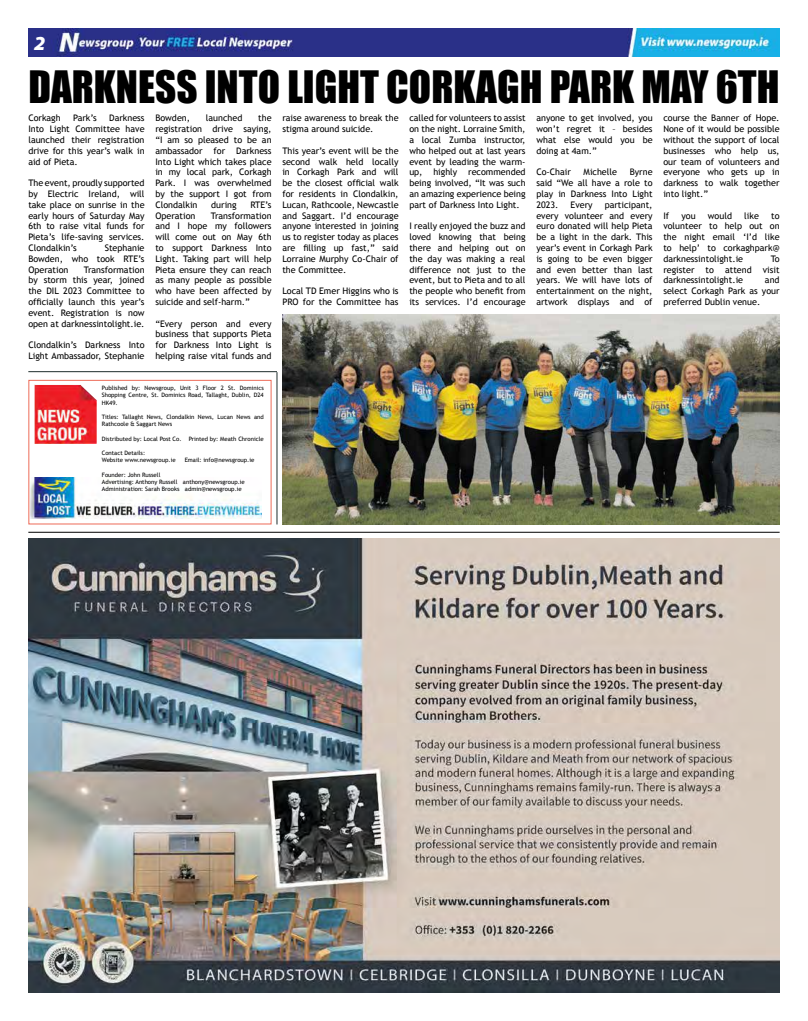
<style>
.page{position:relative;width:808px;height:1021px;background:#fff}
.page>*{position:absolute;margin:0;border:0;box-sizing:border-box;transform-origin:0 0}
.t1{font:41px "Impact";color:#000}
.t2{font:italic 900 20px "Myriad Pro";color:#fff}
.t3{font:9px/10.8px "Trebuchet MS";color:#000;text-align:justify}
.t4{font:6px/7.2px "Trebuchet MS";color:#000}
</style>
<div class="page">
<hr style="left:28px;top:531px;width:752px;height:1px;background:#000">
<img style="left:31px;top:477px;width:231px;height:41px">
<div style="left:28px;top:380px;width:244px;height:144px;border:1px solid #ed6b58"></div>
<img style="left:35px;top:384px;width:62px;height:60px">
<img style="left:28px;top:28px;width:752px;height:29px">
<hr style="left:28px;top:371px;width:249px;height:1px;background:#1d2d2c">
<hr style="left:276px;top:372px;width:1px;height:152px;background:#1d2d2c">
<img style="left:282px;top:315px;width:498px;height:209px">
<img style="left:28px;top:539px;width:752px;height:453px">
<h2 class="t2" style="left:34px;top:30px;width:13px">2</h2>
<h1 class="t1" style="left:28px;top:55px;width:753px">DARKNESS INTO LIGHT CORKAGH PARK MAY 6TH</h1>
<p class="t3" style="left:28px;top:113px;width:34px">Corkagh</p>
<p class="t3" style="left:73px;top:113px;width:25px">Park’s</p>
<p class="t3" style="left:28px;top:113px;width:118px;text-indent:81px">Darkness Into Light Committee have launched their registration drive for this year’s walk in aid of Pieta.</p>
<p class="t3" style="left:28px;top:178px;width:118px">The event, proudly supported by Electric Ireland, will take place on sunrise in the early hours of Saturday May 6th to raise vital funds for Pieta’s life-saving services.<br>Clondalkin’s</p>
<p class="t3" style="left:155px;top:113px;width:118px;text-indent:103px">the registration drive saying, “I am so pleased to be an ambassador for Darkness Into Light which takes place in my local park, Corkagh Park. I was overwhelmed by the support I got from Clondalkin</p>
<p class="t3" style="left:155px;top:113px;width:36px">Bowden,</p>
<p class="t3" style="left:206px;top:113px;width:38px">launched</p>
<p class="t3" style="left:282px;top:113px;width:118px">raise awareness to break the stigma around suicide.</p>
<p class="t3" style="left:282px;top:145px;width:118px">This year’s event will be the second walk held locally in Corkagh Park and will be the closest official walk for residents in Clondalkin, Lucan, Rathcoole, Newcastle and Saggart. I’d encourage anyone interested in joining us to register today as places are filling up fast,” said Lorraine Murphy Co-Chair of the Committee.</p>
<p class="t3" style="left:282px;top:286px;width:118px">Local TD Emer Higgins who is<br>PRO for the Committee has</p>
<p class="t3" style="left:409px;top:113px;width:118px">called for volunteers to assist on the night. Lorraine Smith, a local Zumba instructor, who helped out at last years event by leading the warm&shy;up, highly recommended being involved, “It was such an amazing experience being part of Darkness Into Light.</p>
<p class="t3" style="left:409px;top:221px;width:118px">I really enjoyed the buzz and loved knowing that being there and helping out on the day was making a real difference not just to the event, but to Pieta and to all the people who benefit from its services. I’d encourage</p>
<p class="t3" style="left:536px;top:113px;width:118px">anyone to get involved, you won’t regret it – besides what else would you be doing at 4am.”</p>
<p class="t3" style="left:536px;top:167px;width:36px">Co-Chair</p>
<p class="t3" style="left:584px;top:167px;width:35px">Michelle</p>
<p class="t3" style="left:663px;top:113px;width:118px">course the Banner of Hope.<br>None of it would be possible without the support of local businesses who help us, our team of volunteers and everyone who gets up in darkness to walk together into light.”</p>
<p class="t3" style="left:663px;top:210px;width:7px">If</p>
<p class="t3" style="left:681px;top:210px;width:16px">you</p>
<p class="t3" style="left:708px;top:210px;width:26px">would</p>
<p class="t3" style="left:744px;top:210px;width:16px">like</p>
<p class="t3" style="left:536px;top:167px;width:118px;text-indent:93px">Byrne said “We all have a role to play in Darkness Into Light 2023.</p>
<p class="t3" style="left:211px;top:199px;width:27px">during</p>
<p class="t3" style="left:250px;top:199px;width:23px">RTE’s</p>
<p class="t3" style="left:536px;top:199px;width:118px;text-indent:68px">participant, every volunteer and every euro donated will help Pieta be a light in the dark. This year’s event in Corkagh Park is going to be even bigger and even better than last years. We will have lots of entertainment on the night, artwork displays and of</p>
<p class="t3" style="left:571px;top:199px;width:24px">Every</p>
<p class="t3" style="left:155px;top:210px;width:118px;text-indent:55px">Transformation and I hope my followers will come out on May 6th to support Darkness Into Light. Taking part will help Pieta ensure they can reach as many people as possible who have been affected by suicide and self-harm.”</p>
<p class="t3" style="left:155px;top:318px;width:118px">“Every person and every business that supports Pieta for Darkness Into Light is helping raise vital funds and</p>
<p class="t3" style="left:155px;top:210px;width:42px">Operation</p>
<p class="t3" style="left:663px;top:210px;width:118px;text-indent:108px">to volunteer to help out on the night email ‘I’d like to help’ to corkaghpark@ darknessintolight.ie</p>
<p class="t3" style="left:28px;top:242px;width:118px;text-indent:76px">Stephanie Bowden, who took RTE’s Operation</p>
<p class="t3" style="left:663px;top:253px;width:118px;text-indent:107px">To register to attend visit darknessintolight.ie</p>
<p class="t3" style="left:28px;top:264px;width:118px;text-indent:55px">Transformation by storm this year, joined the DIL 2023 Committee to officially launch this year’s event. Registration is now open at darknessintolight.ie.</p>
<p class="t3" style="left:28px;top:340px;width:118px">Clondalkin’s Darkness Into<br>Light Ambassador, Stephanie</p>
<p class="t3" style="left:663px;top:275px;width:118px;text-indent:102px">and select Corkagh Park as your preferred Dublin venue.</p>
<p class="t4" style="left:102px;top:384px;width:163px;text-align:justify">Published by: Newsgroup, Unit 3 Floor 2 St. Dominics Shopping Centre, St. Dominics Road, Tallaght, Dublin, D24<br>HK49.</p>
<p class="t4" style="left:102px;top:413px;width:163px">Titles: Tallaght News, Clondalkin News, Lucan News and<br>Rathcoole &amp; Saggart News</p>
<p class="t4" style="left:102px;top:435px;width:163px">Distributed by: Local Post Co. Printed by: Meath Chronicle</p>
<p class="t4" style="left:102px;top:449px;width:75px">Contact Details:<br>Website www.newsgroup.ie</p>
<p class="t4" style="left:185px;top:456px;width:71px">Email: info@newsgroup.ie</p>
<p class="t4" style="left:102px;top:471px;width:145px">Founder: John Russell<br>Advertising: Anthony Russell anthony@newsgroup.ie<br>Administration: Sarah Brooks admin@newsgroup.ie</p>
</div>
